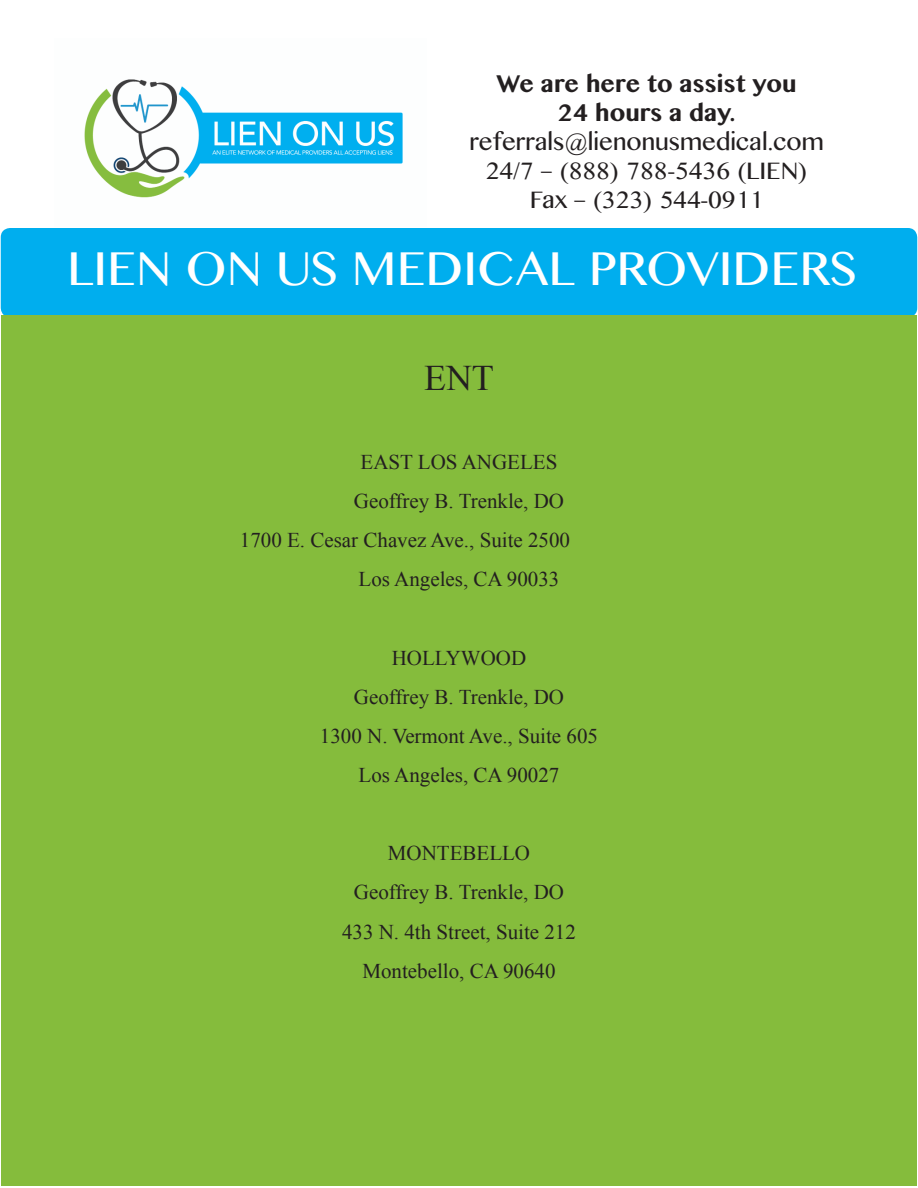
<style>
.page{position:relative;width:918px;height:1188px;background:#fff}
.page>*{position:absolute;margin:0;border:0;box-sizing:border-box;transform-origin:0 0}
.t1{font:48px "Myanmar MN";color:#fff}
.t2{font:36px "Times New Roman";color:#231f20}
.t3{font:24px "Myanmar MN";color:#231f20}
.t4{font:700 24px "Myanmar MN";color:#231f20}
.t5{font:21px "Times New Roman";color:#231f20}
</style>
<div class="page">
<img style="left:84px;top:79px;width:319px;height:119px">
<div style="left:1px;top:228px;width:916px;height:89px;background:#00aeee;border-radius:9px"></div>
<div style="left:1px;top:315px;width:915px;height:871px;background:#85bc3c"></div>
<p class="t4" style="left:497px;top:70px;width:301px">We are here to assist you</p>
<p class="t4" style="left:557px;top:99px;width:180px">24 hours a day.</p>
<p class="t3" style="left:469px;top:128px;width:356px">referrals@lienonusmedical.com</p>
<p class="t3" style="left:486px;top:156px;width:323px">24/7 – (888) 788-5436 (LIEN)</p>
<p class="t3" style="left:530px;top:185px;width:235px">Fax – (323) 544-0911</p>
<p class="t1" style="left:67px;top:241px;width:791px">LIEN ON US MEDICAL PROVIDERS</p>
<p class="t2" style="left:424px;top:354px;width:71px">ENT</p>
<p class="t5" style="left:361px;top:448px;width:198px">EAST LOS ANGELES</p>
<p class="t5" style="left:354px;top:487px;width:212px">Geoffrey B. Trenkle, DO</p>
<p class="t5" style="left:240px;top:526px;width:332px">1700 E. Cesar Chavez Ave., Suite 2500</p>
<p class="t5" style="left:359px;top:565px;width:202px">Los Angeles, CA 90033</p>
<p class="t5" style="left:392px;top:643px;width:136px">HOLLYWOOD</p>
<p class="t5" style="left:354px;top:683px;width:212px">Geoffrey B. Trenkle, DO</p>
<p class="t5" style="left:320px;top:722px;width:280px">1300 N. Vermont Ave., Suite 605</p>
<p class="t5" style="left:359px;top:761px;width:202px">Los Angeles, CA 90027</p>
<p class="t5" style="left:388px;top:839px;width:144px">MONTEBELLO</p>
<p class="t5" style="left:354px;top:878px;width:212px">Geoffrey B. Trenkle, DO</p>
<p class="t5" style="left:342px;top:917px;width:235px">433 N. 4th Street, Suite 212</p>
<p class="t5" style="left:362px;top:957px;width:195px">Montebello, CA 90640</p>
</div>
